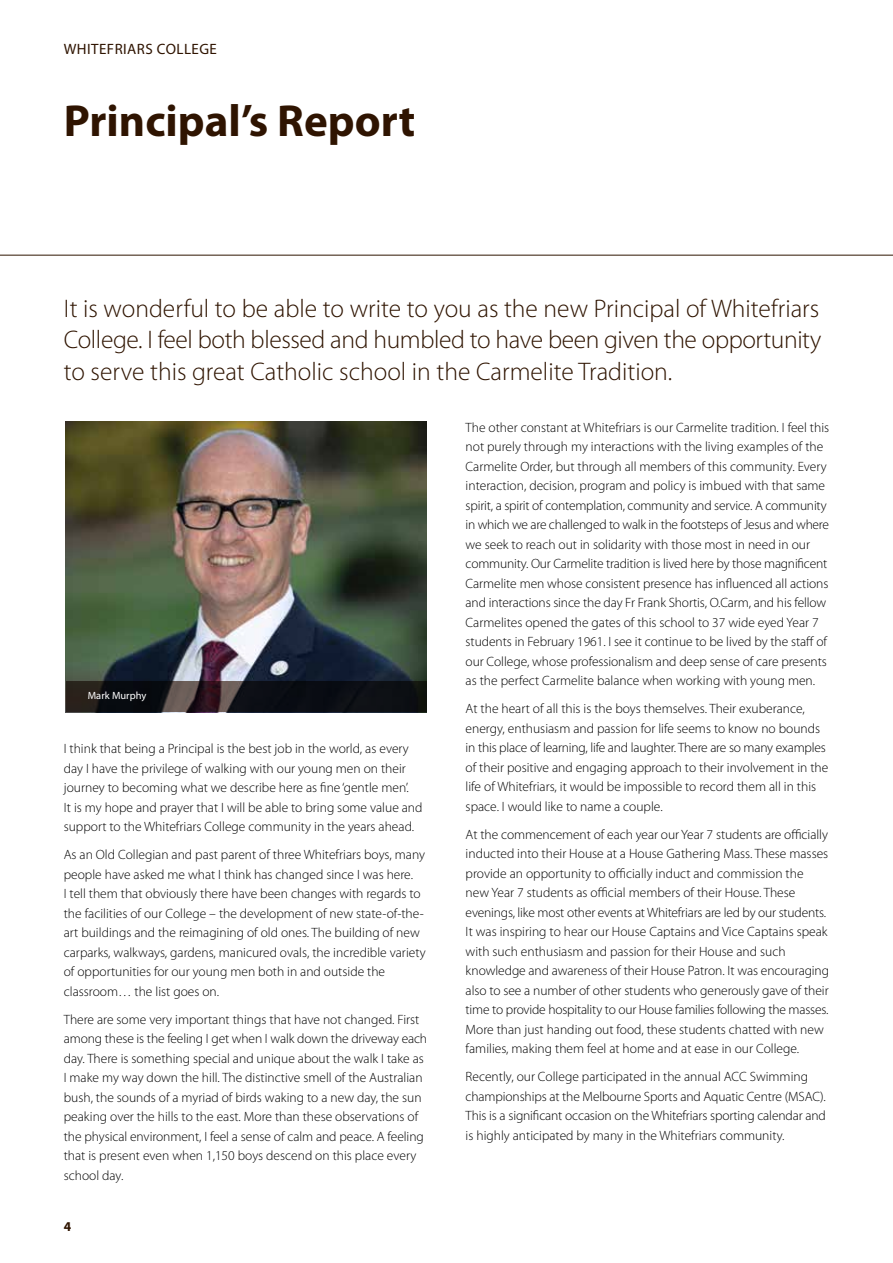
<style>
.page{position:relative;width:893px;height:1263px;background:#fff}
.page>*{position:absolute;margin:0;border:0;box-sizing:border-box;transform-origin:0 0}
.t1{font:700 45px "Myriad Pro";color:#2f1401}
.t2{font:300 25.5px/31.5px "Myriad Pro";color:#2f1401;text-align:justify}
.t3{font:15px "Myriad Pro";letter-spacing:.03em;color:#2f1401}
.t4{font:300 13.5px/19.5px "Myriad Pro";color:#000}
.t5{font:700 13.5px "Myriad Pro";color:#2f1401}
.t6{font:10.5px "Myriad Pro";color:#fff}
</style>
<div class="page">
<hr style="left:0;top:255px;width:893px;height:1px;background:#2f1401">
<img style="left:66px;top:422px;width:361px;height:259px">
<svg style="left:66px;top:681px;width:361px;height:31px;background:#1a181b"></svg>
<p class="t3" style="left:64px;top:39px;width:155px">WHITEFRIARS COLLEGE</p>
<h1 class="t1" style="left:64px;top:91px;width:353px">Principal’s Report</h1>
<h2 class="t2" style="left:64px;top:293px;width:759px">It is wonderful to be able to write to you as the new Principal of Whitefriars College. I feel both blessed and humbled to have been given the opportunity to serve this great Catholic school in the Carmelite Tradition.</h2>
<p class="t6" style="left:88px;top:689px;width:60px">Mark Murphy</p>
<p class="t4" style="left:64px;top:739px;width:360px">I think that being a Principal is the best job in the world, as every day I have the privilege of walking with our young men on their journey to becoming what we describe here as fine ‘gentle men’.<br>It is my hope and prayer that I will be able to bring some value and support to the Whitefriars College community in the years ahead.</p>
<p class="t4" style="left:64px;top:845px;width:363px">As an Old Collegian and past parent of three Whitefriars boys, many people have asked me what I think has changed since I was here.<br>I tell them that obviously there have been changes with regards to the facilities of our College – the development of new state-of-the&shy;art buildings and the reimagining of old ones. The building of new carparks, walkways, gardens, manicured ovals, the incredible variety of opportunities for our young men both in and outside the classroom… the list goes on.</p>
<p class="t4" style="left:64px;top:1009px;width:365px">There are some very important things that have not changed. First among these is the feeling I get when I walk down the driveway each day. There is something special and unique about the walk I take as I make my way down the hill. The distinctive smell of the Australian bush, the sounds of a myriad of birds waking to a new day, the sun peaking over the hills to the east. More than these observations of the physical environment, I feel a sense of calm and peace. A feeling that is present even when 1,150 boys descend on this place every school day.</p>
<p class="t5" style="left:64px;top:1217px;width:9px">4</p>
<p class="t4" style="left:466px;top:418px;width:365px">The other constant at Whitefriars is our Carmelite tradition. I feel this not purely through my interactions with the living examples of the Carmelite Order, but through all members of this community. Every interaction, decision, program and policy is imbued with that same spirit, a spirit of contemplation, community and service. A community in which we are challenged to walk in the footsteps of Jesus and where we seek to reach out in solidarity with those most in need in our community. Our Carmelite tradition is lived here by those magnificent Carmelite men whose consistent presence has influenced all actions and interactions since the day Fr Frank Shortis, O.Carm, and his fellow Carmelites opened the gates of this school to 37 wide eyed Year 7 students in February 1961. I see it continue to be lived by the staff of our College, whose professionalism and deep sense of care presents as the perfect Carmelite balance when working with young men.</p>
<p class="t4" style="left:466px;top:699px;width:364px">At the heart of all this is the boys themselves. Their exuberance, energy, enthusiasm and passion for life seems to know no bounds in this place of learning, life and laughter. There are so many examples of their positive and engaging approach to their involvement in the life of Whitefriars, it would be impossible to record them all in this space. I would like to name a couple.</p>
<p class="t4" style="left:466px;top:825px;width:365px">At the commencement of each year our Year 7 students are officially inducted into their House at a House Gathering Mass. These masses provide an opportunity to officially induct and commission the new Year 7 students as official members of their House. These evenings, like most other events at Whitefriars are led by our students.<br>It was inspiring to hear our House Captains and Vice Captains speak with such enthusiasm and passion for their House and such knowledge and awareness of their House Patron. It was encouraging also to see a number of other students who generously gave of their time to provide hospitality to our House families following the masses.<br>More than just handing out food, these students chatted with new families, making them feel at home and at ease in our College.</p>
<p class="t4" style="left:466px;top:1067px;width:362px">Recently, our College participated in the annual ACC Swimming championships at the Melbourne Sports and Aquatic Centre (MSAC).<br>This is a significant occasion on the Whitefriars sporting calendar and is highly anticipated by many in the Whitefriars community.</p>
</div>
